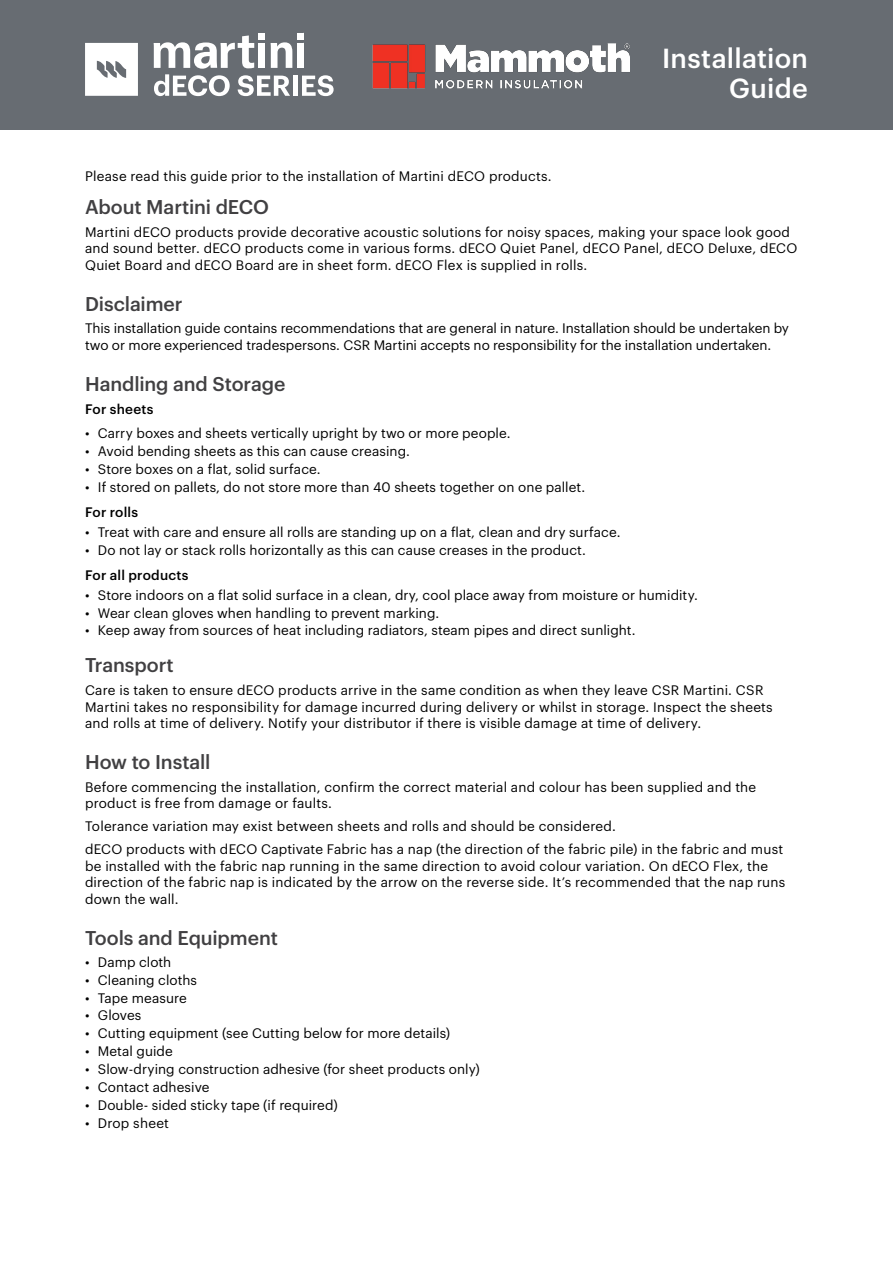
<style>
.page{position:relative;width:893px;height:1263px;background:#fff}
.page>*{position:absolute;margin:0;border:0;box-sizing:border-box;transform-origin:0 0}
.t1{font:500 27px/30px "Graphik";letter-spacing:.01em;color:#fff;text-align:right}
.t2{font:500 19.5px "Graphik";letter-spacing:-.005em;color:#414042}
.t3{font:13.5px/16.5px "Graphik";letter-spacing:.01em;color:#000}
.t4{font:500 13.5px "Graphik";letter-spacing:.015em;color:#000}
</style>
<div class="page">
<div style="left:0;top:0;width:893px;height:130px;background:#676c72"></div>
<div style="left:297px;top:33px;width:7px;height:6px;background:#fff"></div>
<div style="left:297px;top:43px;width:7px;height:25px;background:#fff"></div>
<svg style="left:154px;top:33px;width:138px;height:63px"></svg>
<div style="left:293px;top:76px;width:5px;height:20px;background:#fff"></div>
<svg style="left:302px;top:75px;width:32px;height:21px"></svg>
<svg style="left:85px;top:43px;width:53px;height:53px;background:#edeeef"></svg>
<img style="left:372px;top:43px;width:258px;height:46px">
<h1 class="t1" style="left:662px;top:40px;width:147px">Installation<br>Guide</h1>
<p class="t3" style="left:85px;top:167px;width:468px">Please read this guide prior to the installation of Martini dECO products.</p>
<h2 class="t2" style="left:85px;top:192px;width:186px">About Martini dECO</h2>
<p class="t3" style="left:85px;top:222px;width:714px">Martini dECO products provide decorative acoustic solutions for noisy spaces, making your space look good and sound better. dECO products come in various forms. dECO Quiet Panel, dECO Panel, dECO Deluxe, dECO<br>Quiet Board and dECO Board are in sheet form. dECO Flex is supplied in rolls.</p>
<h2 class="t2" style="left:85px;top:289px;width:99px">Disclaimer</h2>
<p class="t3" style="left:85px;top:319px;width:705px">This installation guide contains recommendations that are general in nature. Installation should be undertaken by two or more experienced tradespersons. CSR Martini accepts no responsibility for the installation undertaken.</p>
<h2 class="t2" style="left:85px;top:369px;width:202px">Handling and Storage</h2>
<p class="t4" style="left:85px;top:399px;width:70px">For sheets</p>
<p class="t3" style="left:85px;top:424px;width:427px">• Carry boxes and sheets vertically upright by two or more people.</p>
<p class="t3" style="left:85px;top:442px;width:326px">• Avoid bending sheets as this can cause creasing.</p>
<p class="t3" style="left:85px;top:460px;width:237px">• Store boxes on a flat, solid surface.</p>
<p class="t3" style="left:85px;top:477px;width:502px">• If stored on pallets, do not store more than 40 sheets together on one pallet.</p>
<p class="t4" style="left:85px;top:501px;width:55px">For rolls</p>
<p class="t3" style="left:85px;top:522px;width:537px">• Treat with care and ensure all rolls are standing up on a flat, clean and dry surface.</p>
<p class="t3" style="left:85px;top:540px;width:502px">• Do not lay or stack rolls horizontally as this can cause creases in the product.</p>
<p class="t4" style="left:85px;top:564px;width:105px">For all products</p>
<p class="t3" style="left:85px;top:585px;width:614px">• Store indoors on a flat solid surface in a clean, dry, cool place away from moisture or humidity.</p>
<p class="t3" style="left:85px;top:603px;width:356px">• Wear clean gloves when handling to prevent marking.</p>
<p class="t3" style="left:85px;top:621px;width:552px">• Keep away from sources of heat including radiators, steam pipes and direct sunlight.</p>
<h2 class="t2" style="left:85px;top:650px;width:90px">Transport</h2>
<p class="t3" style="left:85px;top:681px;width:689px">Care is taken to ensure dECO products arrive in the same condition as when they leave CSR Martini. CSR<br>Martini takes no responsibility for damage incurred during delivery or whilst in storage. Inspect the sheets and rolls at time of delivery. Notify your distributor if there is visible damage at time of delivery.</p>
<h2 class="t2" style="left:85px;top:747px;width:127px">How to Install</h2>
<p class="t3" style="left:85px;top:778px;width:673px">Before commencing the installation, confirm the correct material and colour has been supplied and the product is free from damage or faults.</p>
<p class="t3" style="left:85px;top:814px;width:700px;line-height:23px">Tolerance variation may exist between sheets and rolls and should be considered.<br>dECO products with dECO Captivate Fabric has a nap (the direction of the fabric pile) in the fabric and must</p>
<p class="t3" style="left:85px;top:856px;width:702px">be installed with the fabric nap running in the same direction to avoid colour variation. On dECO Flex, the direction of the fabric nap is indicated by the arrow on the reverse side. It’s recommended that the nap runs down the wall.</p>
<h2 class="t2" style="left:85px;top:923px;width:194px">Tools and Equipment</h2>
<p class="t3" style="left:85px;top:952px;width:88px">• Damp cloth</p>
<p class="t3" style="left:85px;top:970px;width:114px">• Cleaning cloths</p>
<p class="t3" style="left:85px;top:988px;width:103px">• Tape measure</p>
<p class="t3" style="left:85px;top:1006px;width:58px">• Gloves</p>
<p class="t3" style="left:85px;top:1024px;width:367px">• Cutting equipment (see Cutting below for more details)</p>
<p class="t3" style="left:85px;top:1042px;width:89px">• Metal guide</p>
<p class="t3" style="left:85px;top:1060px;width:396px">• Slow-drying construction adhesive (for sheet products only)</p>
<p class="t3" style="left:85px;top:1078px;width:126px">• Contact adhesive</p>
<p class="t3" style="left:85px;top:1095px;width:254px">• Double- sided sticky tape (if required)</p>
<p class="t3" style="left:85px;top:1114px;width:85px">• Drop sheet</p>
</div>
